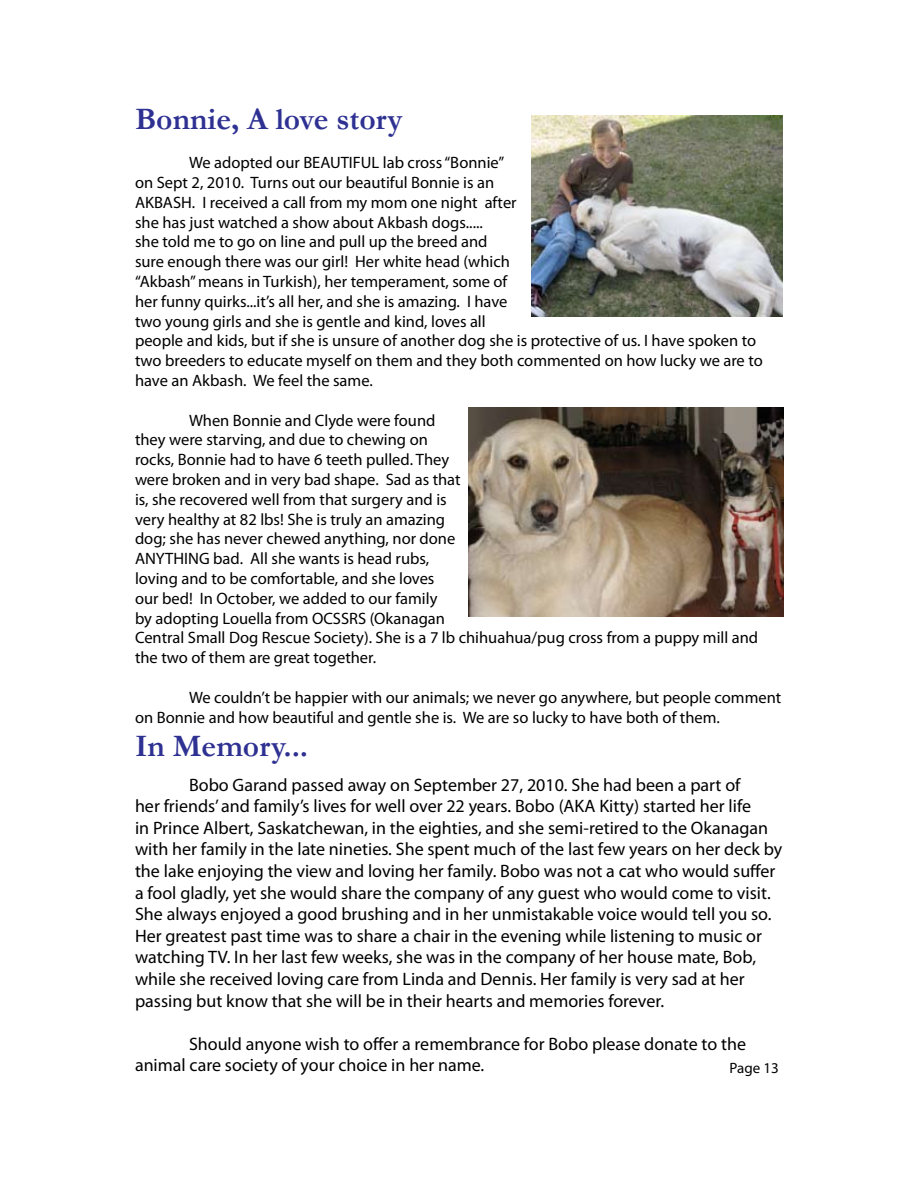
<style>
.page{position:relative;width:918px;height:1188px;background:#fff}
.page>*{position:absolute;margin:0;border:0;box-sizing:border-box;transform-origin:0 0}
.t1{font:700 31.5px "Garamond";color:#2e3192}
.t2{font:18px/21.6px "Myriad Pro";color:#000}
.t3{font:16.5px/19.8px "Myriad Pro";color:#000}
.t4{font:15px "Myriad Pro";color:#000}
</style>
<div class="page">
<img style="left:531px;top:116px;width:252px;height:201px">
<img style="left:469px;top:407px;width:314px;height:209px">
<h1 class="t1" style="left:135px;top:100px;width:269px">Bonnie, A love story</h1>
<p class="t3" style="left:135px;top:153px;width:629px;text-indent:54px">We adopted our BEAUTIFUL lab cross “Bonnie”<br>on Sept 2, 2010. Turns out our beautiful Bonnie is an<br>AKBASH. I received a call from my mom one night after<br>she has just watched a show about Akbash dogs.....<br>she told me to go on line and pull up the breed and<br>sure enough there was our girl! Her white head (which<br>“Akbash” means in Turkish), her temperament, some of<br>her funny quirks...it’s all her, and she is amazing. I have<br>two young girls and she is gentle and kind, loves all<br>people and kids, but if she is unsure of another dog she is protective of us. I have spoken to two breeders to educate myself on them and they both commented on how lucky we are to have an Akbash. We feel the same.</p>
<p class="t3" style="left:135px;top:410px;width:625px;text-indent:54px">When Bonnie and Clyde were found<br>they were starving, and due to chewing on<br>rocks, Bonnie had to have 6 teeth pulled. They<br>were broken and in very bad shape. Sad as that<br>is, she recovered well from that surgery and is<br>very healthy at 82 lbs! She is truly an amazing<br>dog; she has never chewed anything, nor done<br>ANYTHING bad. All she wants is head rubs,<br>loving and to be comfortable, and she loves<br>our bed! In October, we added to our family<br>by adopting Louella from OCSSRS (Okanagan<br>Central Small Dog Rescue Society). She is a 7 lb chihuahua/pug cross from a puppy mill and the two of them are great together.</p>
<p class="t3" style="left:135px;top:687px;width:648px;text-indent:54px">We couldn’t be happier with our animals; we never go anywhere, but people comment on Bonnie and how beautiful and gentle she is. We are so lucky to have both of them.</p>
<h1 class="t1" style="left:135px;top:727px;width:175px">In Memory...</h1>
<p class="t2" style="left:135px;top:773px;width:649px;text-indent:54px">Bobo Garand passed away on September 27, 2010. She had been a part of<br>her friends’ and family’s lives for well over 22 years. Bobo (AKA Kitty) started her life<br>in Prince Albert, Saskatchewan, in the eighties, and she semi-retired to the Okanagan with her family in the late nineties. She spent much of the last few years on her deck by the lake enjoying the view and loving her family. Bobo was not a cat who would suffer a fool gladly, yet she would share the company of any guest who would come to visit.<br>She always enjoyed a good brushing and in her unmistakable voice would tell you so.<br>Her greatest past time was to share a chair in the evening while listening to music or watching TV. In her last few weeks, she was in the company of her house mate, Bob, while she received loving care from Linda and Dennis. Her family is very sad at her passing but know that she will be in their hearts and memories forever.</p>
<p class="t2" style="left:135px;top:1033px;width:613px;text-indent:54px">Should anyone wish to offer a remembrance for Bobo please donate to the animal care society of your choice in her name.</p>
<p class="t4" style="left:730px;top:1059px;width:51px">Page 13</p>
</div>
